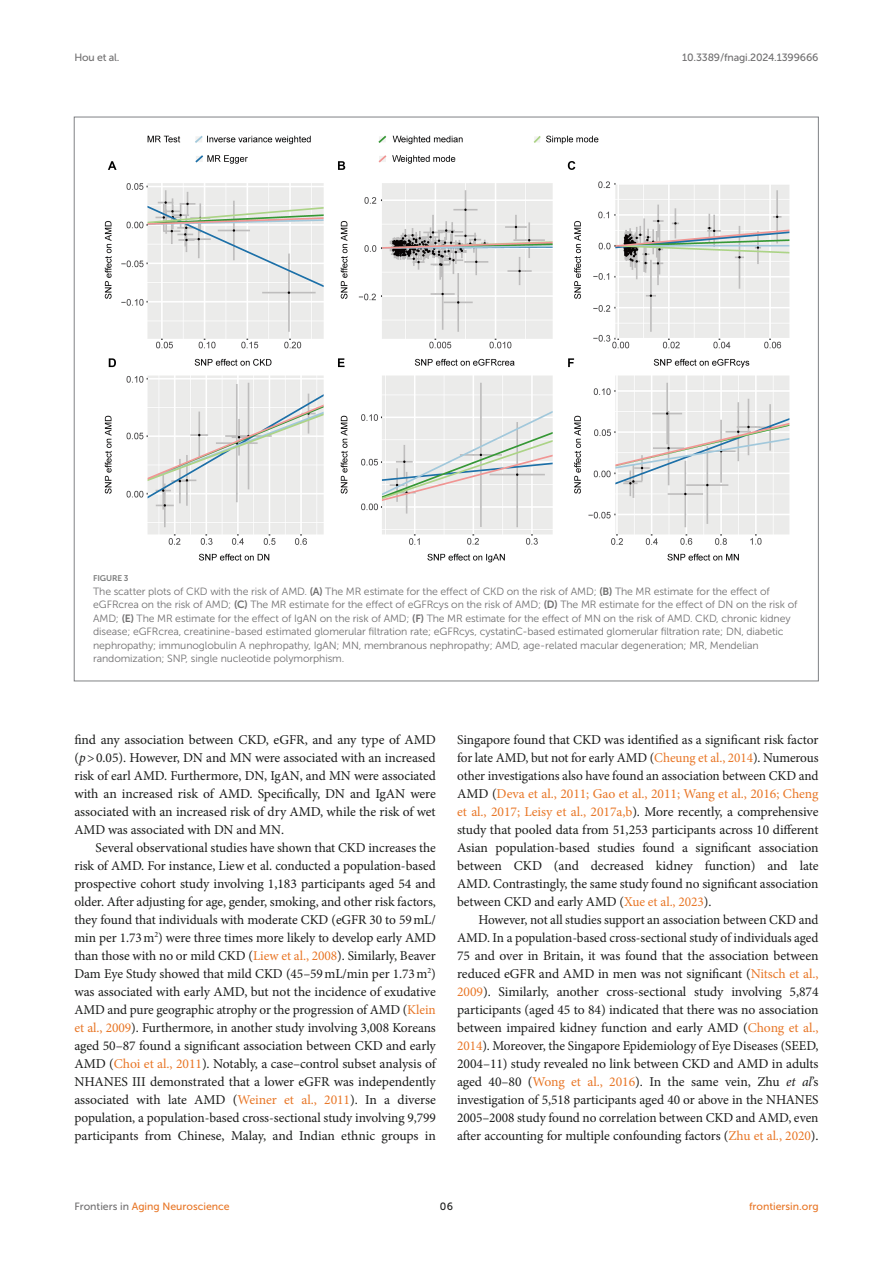
<style>
.page{position:relative;width:893px;height:1263px;background:#fff}
.page>*{position:absolute;margin:0;border:0;box-sizing:border-box;transform-origin:0 0}
.TEXT{font:13.5px/18px "Minion Pro";letter-spacing:-.005em;color:#1b1c1b;text-align:justify}
.TEXT_FLUSH{font:13.5px/18px "Minion Pro";letter-spacing:-.005em;color:#1b1c1b;text-align:justify}
.FIG_LEG{font:10.5px/13.5px "Museo Sans 300";letter-spacing:-.01em;color:#706f70}
.t1{font:10.5px "Museo Sans 500";color:#e87626}
.t2{font:10.5px "Museo Sans 500";letter-spacing:-.015em;color:#706f70}
.t3{font:10.5px "Museo Sans 500";color:#1b1c1b}
.FIG_HD{font:8.25px "Museo Sans 700";letter-spacing:-.01em;color:#7e7f7f}
.s1{font-family:"Museo Sans 700"}
.s2{font-style:italic}
.s3{color:#e87626}
.s4{color:#706f70}
</style>
<div class="page">
<img style="left:104px;top:136px;width:685px;height:426px">
<p class="t2" style="left:74px;top:51px;width:46px">Hou et al.</p>
<p class="t2" style="left:682px;top:51px;width:138px">10.3389/fnagi.2024.1399666</p>
<p class="FIG_HD" style="left:93px;top:574px;width:37px">FIGURE 3</p>
<p class="FIG_LEG" style="left:93px;top:584px;width:706px">The scatter plots of CKD with the risk of AMD. <span class="s1">(A)</span> The MR estimate for the effect of CKD on the risk of AMD; <span class="s1">(B)</span> The MR estimate for the effect of eGFRcrea on the risk of AMD; <span class="s1">(C)</span> The MR estimate for the effect of eGFRcys on the risk of AMD; <span class="s1">(D)</span> The MR estimate for the effect of DN on the risk of AMD; <span class="s1">(E)</span> The MR estimate for the effect of IgAN on the risk of AMD; <span class="s1">(F)</span> The MR estimate for the effect of MN on the risk of AMD. CKD, chronic kidney disease; eGFRcrea, creatinine-based estimated glomerular filtration rate; eGFRcys, cystatinC-based estimated glomerular filtration rate; DN, diabetic nephropathy; immunoglobulin A nephropathy, IgAN; MN, membranous nephropathy; AMD, age-related macular degeneration; MR, Mendelian randomization; SNP, single nucleotide polymorphism.</p>
<p class="TEXT_FLUSH" style="left:74px;top:731px;width:363px">find any association between CKD, eGFR, and any type of AMD (<span class="s2">p</span>&gt;0.05). However, DN and MN were associated with an increased risk of earl AMD. Furthermore, DN, IgAN, and MN were associated with an increased risk of AMD. Specifically, DN and IgAN were associated with an increased risk of dry AMD, while the risk of wet AMD was associated with DN and MN.</p>
<p class="TEXT" style="left:74px;top:839px;width:363px;text-indent:21px">Several observational studies have shown that CKD increases the risk of AMD. For instance, Liew et al. conducted a population-based prospective cohort study involving 1,183 participants aged 54 and older. After adjusting for age, gender, smoking, and other risk factors, they found that individuals with moderate CKD (eGFR 30 to 59mL/ min per 1.73m<sup>2</sup>) were three times more likely to develop early AMD than those with no or mild CKD (<span class="s3">Liew et al., 2008</span>). Similarly, Beaver Dam Eye Study showed that mild CKD (45–59mL/min per 1.73m<sup>2</sup>) was associated with early AMD, but not the incidence of exudative AMD and pure geographic atrophy or the progression of AMD (<span class="s3">Klein et al., 2009</span>). Furthermore, in another study involving 3,008 Koreans aged 50–87 found a significant association between CKD and early AMD (<span class="s3">Choi et al., 2011</span>). Notably, a case–control subset analysis of NHANES III demonstrated that a lower eGFR was independently associated with late AMD (<span class="s3">Weiner et al., 2011</span>). In a diverse population, a population-based cross-sectional study involving 9,799 participants from Chinese, Malay, and Indian ethnic groups in</p>
<p class="TEXT" style="left:457px;top:731px;width:363px">Singapore found that CKD was identified as a significant risk factor for late AMD, but not for early AMD (<span class="s3">Cheung et al., 2014</span>). Numerous other investigations also have found an association between CKD and AMD (<span class="s3">Deva et al., 2011; Gao et al., 2011; Wang et al., 2016; Cheng et al., 2017; Leisy et al., 2017a,b</span>). More recently, a comprehensive study that pooled data from 51,253 participants across 10 different Asian population-based studies found a significant association between CKD (and decreased kidney function) and late AMD. Contrastingly, the same study found no significant association between CKD and early AMD (<span class="s3">Xue et al., 2023</span>).</p>
<p class="TEXT" style="left:457px;top:911px;width:363px;text-indent:21px">However, not all studies support an association between CKD and AMD. In a population-based cross-sectional study of individuals aged 75 and over in Britain, it was found that the association between reduced eGFR and AMD in men was not significant (<span class="s3">Nitsch et al., 2009</span>). Similarly, another cross-sectional study involving 5,874 participants (aged 45 to 84) indicated that there was no association between impaired kidney function and early AMD (<span class="s3">Chong et al., 2014</span>). Moreover, the Singapore Epidemiology of Eye Diseases (SEED, 2004–11) study revealed no link between CKD and AMD in adults aged 40–80 (<span class="s3">Wong et al., 2016</span>). In the same vein, Zhu <span class="s2">et al</span>’s investigation of 5,518 participants aged 40 or above in the NHANES 2005–2008 study found no correlation between CKD and AMD, even after accounting for multiple confounding factors (<span class="s3">Zhu et al., 2020</span>).</p>
<p class="t1" style="left:74px;top:1200px;width:157px"><span class="s4">Frontiers in</span> Aging Neuroscience</p>
<p class="t3" style="left:440px;top:1200px;width:15px">06</p>
<p class="t1" style="left:749px;top:1200px;width:71px">frontiersin.org</p>
</div>
